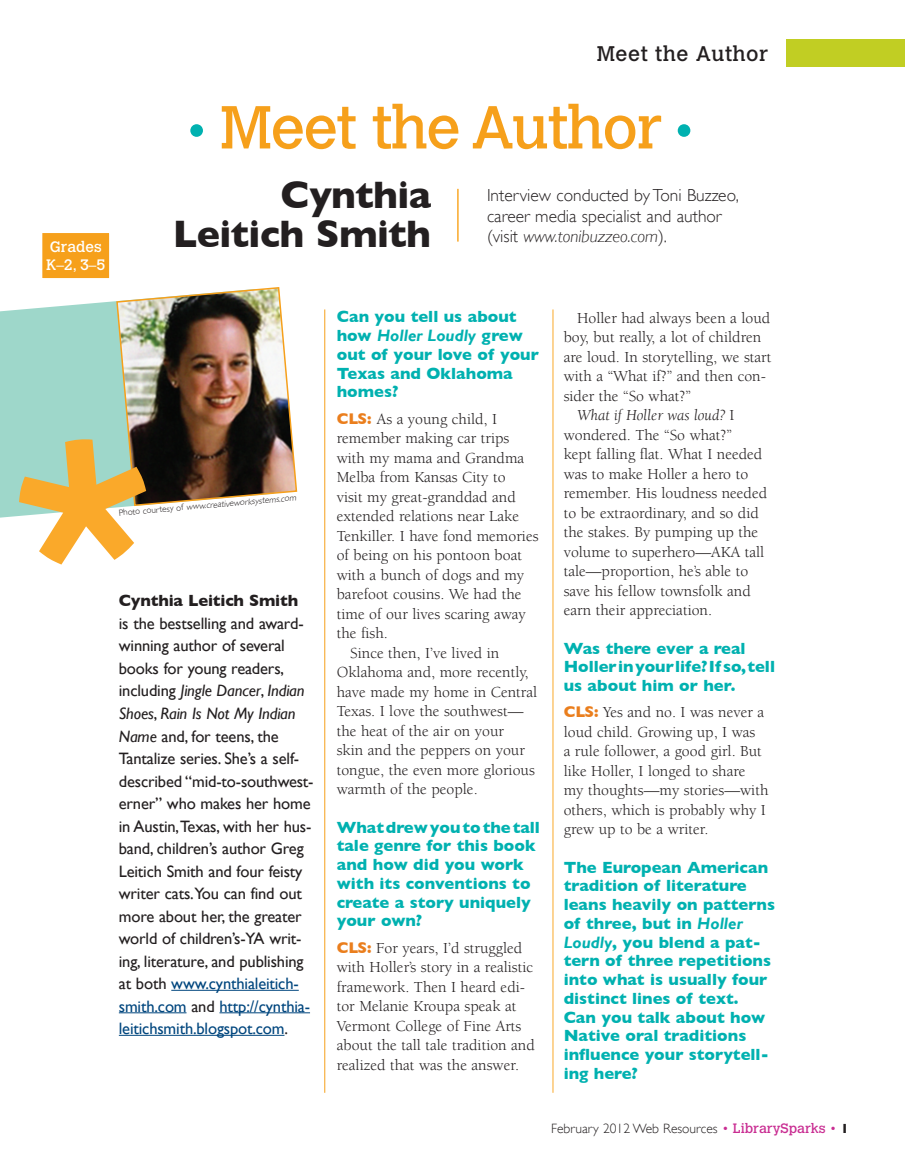
<style>
.page{position:relative;width:905px;height:1175px;background:#fff}
.page>*{position:absolute;margin:0;border:0;box-sizing:border-box;transform-origin:0 0}
.t1{font:60px "Calvert";letter-spacing:-.025em;color:#f6a01b}
.t2{font:700 39px/39px "Gill Sans";letter-spacing:-.015em;color:#231f20;text-align:right}
.t3{font:21px "Calvert";letter-spacing:.025em;color:#231f20}
.t4{font:300 17.4px/20.9px "Gill Sans";color:#231f20}
.t5{font:700 16.5px/18.8px "Gill Sans";color:#00b1b0}
.t6{font:16.5px/22.5px "Gill Sans";letter-spacing:-.01em;color:#231f20}
.t7{font:700 16.5px "Gill Sans";letter-spacing:-.01em;color:#231f20}
.t8{font:15.75px/19.5px "Berkeley";color:#231f20}
.t9{font:italic 15.75px "Berkeley";color:#231f20}
.t10{font:15px/18px "Calvert";color:#fff}
.t11{font:300 13.5px "Gill Sans";color:#231f20}
.t12{font:italic 300 9px "Gill Sans";color:#231f20}
.s1{font-size:51.15px;color:#00b1b0}
.s2{font-style:italic}
.s3{font-style:normal}
.s4{color:#00467e}
.s5{font-family:"Gill Sans";font-weight:700;color:#ea7e1d}
.s6{color:#c92d92}
.s7{font-family:"Calvert";font-weight:400;color:#c92d92}
.s8{font-weight:700}
</style>
<div class="page">
<div style="left:785px;top:40px;width:119px;height:27px;background:#c1ce23"></div>
<hr style="left:324px;top:309px;width:1px;height:783px;background:#f6a01b">
<hr style="left:457px;top:189px;width:1px;height:53px;background:#faa92a">
<hr style="left:552px;top:309px;width:1px;height:783px;background:#faa92a">
<hr style="left:171px;top:989px;width:128px;height:1px;background:#00467e">
<hr style="left:119px;top:1012px;width:67px;height:1px;background:#00467e">
<hr style="left:219px;top:1012px;width:91px;height:1px;background:#00467e">
<hr style="left:119px;top:1034px;width:165px;height:1px;background:#00467e">
<div style="left:0;top:309px;width:19px;height:208px;background:#9ed7ca"></div>
<img style="left:19px;top:287px;width:279px;height:277px">
<div style="left:40px;top:231px;width:71px;height:49px;background:#f6a01b;border:2px solid #fff"></div>
<h3 class="t3" style="left:596px;top:42px;width:173px">Meet the Author</h3>
<p class="t10" style="left:46px;top:238px;width:61px">Grades<br>K–2, 3–5</p>
<h1 class="t1" style="left:188px;top:93px;width:507px"><span class="s1">•</span> Meet the Author <span class="s1">•</span></h1>
<p class="t4" style="left:487px;top:184px;width:253px">Interview conducted by Toni Buzzeo, career media specialist and author (visit <span class="s2">www.tonibuzzeo.com</span>).</p>
<h2 class="t2" style="left:173px;top:175px;width:260px">Cynthia<br>Leitich Smith</h2>
<p class="t12" style="left:118px;top:508px;width:179px;rotate:-5deg"><span class="s3">Photo courtesy of</span> www.creativeworksystems.com</p>
<p class="t7" style="left:119px;top:591px;width:181px">Cynthia Leitich Smith</p>
<p class="t6" style="left:119px;top:612px;width:196px">is the bestselling and award&shy;winning author of several books for young readers, including <span class="s2">Jingle Dancer</span>, <span class="s2">Indian<br>Shoes</span>, <span class="s2">Rain Is Not My Indian<br>Name</span> and, for teens, the<br>Tantalize series. She’s a self&shy;described “mid-to-southwest&shy;erner” who makes her home in Austin, Texas, with her hus&shy;band, children’s author Greg<br>Leitich Smith and four feisty writer cats.You can find out more about her, the greater world of children’s-YA writ&shy;ing, literature, and publishing at both <span class="s4">www.cynthialeitich&shy;smith.com</span> and <span class="s4">http://cynthia&shy;leitichsmith.blogspot.com</span>.</p>
<p class="t5" style="left:337px;top:307px;width:204px">Can you tell us about how <span class="s2">Holler Loudly</span> grew out of your love of your<br>Texas and Oklahoma homes?</p>
<p class="t8" style="left:337px;top:409px;width:162px"><span class="s5">CLS:</span> As a young child, I</p>
<p class="t8" style="left:337px;top:429px;width:174px">remember making car trips</p>
<p class="t8" style="left:337px;top:448px;width:189px">with my mama and Grandma</p>
<p class="t8" style="left:337px;top:468px;width:170px">Melba from Kansas City to</p>
<p class="t8" style="left:337px;top:487px;width:180px">visit my great-granddad and</p>
<p class="t8" style="left:337px;top:507px;width:184px">extended relations near Lake</p>
<p class="t8" style="left:337px;top:526px;width:203px">Tenkiller. I have fond memories</p>
<p class="t8" style="left:337px;top:546px;width:187px">of being on his pontoon boat</p>
<p class="t8" style="left:337px;top:565px;width:189px">with a bunch of dogs and my</p>
<p class="t8" style="left:337px;top:585px;width:186px">barefoot cousins. We had the</p>
<p class="t8" style="left:337px;top:604px;width:190px">time of our lives scaring away</p>
<p class="t8" style="left:337px;top:624px;width:53px">the fish.</p>
<p class="t8" style="left:350px;top:643px;width:150px">Since then, I’ve lived in</p>
<p class="t8" style="left:337px;top:663px;width:193px">Oklahoma and, more recently,</p>
<p class="t8" style="left:337px;top:682px;width:202px">have made my home in Central</p>
<p class="t8" style="left:337px;top:702px;width:188px">Texas. I love the southwest—</p>
<p class="t8" style="left:337px;top:721px;width:169px">the heat of the air on your</p>
<p class="t8" style="left:337px;top:741px;width:190px">skin and the peppers on your</p>
<p class="t8" style="left:337px;top:760px;width:200px">tongue, the even more glorious</p>
<p class="t8" style="left:337px;top:780px;width:142px">warmth of the people.</p>
<p class="t5" style="left:337px;top:817px;width:205px">What drew you to the tall tale genre for this book and how did you work with its conventions to create a story uniquely your own?</p>
<p class="t8" style="left:337px;top:938px;width:199px"><span class="s5">CLS:</span> For years, I’d struggled with Holler’s story in a realistic framework. Then I heard edi&shy;tor Melanie Kroupa speak at<br>Vermont College of Fine Arts about the tall tale tradition and realized that was the answer.</p>
<p class="t8" style="left:577px;top:308px;width:195px">Holler had always been a loud</p>
<p class="t8" style="left:563px;top:328px;width:199px">boy, but really, a lot of children</p>
<p class="t8" style="left:563px;top:347px;width:209px">are loud. In storytelling, we start</p>
<p class="t8" style="left:563px;top:367px;width:204px">with a “What if?” and then con-</p>
<p class="t8" style="left:563px;top:386px;width:129px">sider the “So what?”</p>
<p class="t9" style="left:577px;top:407px;width:159px">What if Holler was loud? <span class="s3">I</span></p>
<p class="t8" style="left:563px;top:425px;width:170px">wondered. The “So what?”</p>
<p class="t8" style="left:563px;top:445px;width:200px">kept falling flat. What I needed</p>
<p class="t8" style="left:563px;top:464px;width:186px">was to make Holler a hero to</p>
<p class="t8" style="left:563px;top:484px;width:205px">remember. His loudness needed</p>
<p class="t8" style="left:563px;top:503px;width:197px">to be extraordinary, and so did</p>
<p class="t8" style="left:563px;top:523px;width:196px">the stakes. By pumping up the</p>
<p class="t8" style="left:563px;top:542px;width:202px">volume to superhero—AKA tall</p>
<p class="t8" style="left:563px;top:562px;width:186px">tale—proportion, he’s able to</p>
<p class="t8" style="left:563px;top:581px;width:189px">save his fellow townsfolk and</p>
<p class="t8" style="left:563px;top:601px;width:150px">earn their appreciation.</p>
<p class="t5" style="left:563px;top:638px;width:213px">Was there ever a real<br>Holler in your life? If so, tell us about him or her.</p>
<p class="t8" style="left:563px;top:703px;width:206px"><span class="s5">CLS:</span> Yes and no. I was never a loud child. Growing up, I was<br>a rule follower, a good girl. But like Holler, I longed to share my thoughts—my stories—with others, which is probably why I grew up to be a writer.</p>
<p class="t5" style="left:563px;top:857px;width:213px">The European American tradition of literature leans heavily on patterns of three, but in <span class="s2">Holler<br>Loudly</span>, you blend a pat&shy;tern of three repetitions into what is usually four distinct lines of text.<br>Can you talk about how<br>Native oral traditions influence your storytell&shy;ing here?</p>
<p class="t11" style="left:551px;top:1120px;width:299px">February 2012 Web Resources <span class="s6">•</span> <span class="s7">LibrarySparks</span> <span class="s6">•</span> <span class="s8">1</span></p>
</div>
